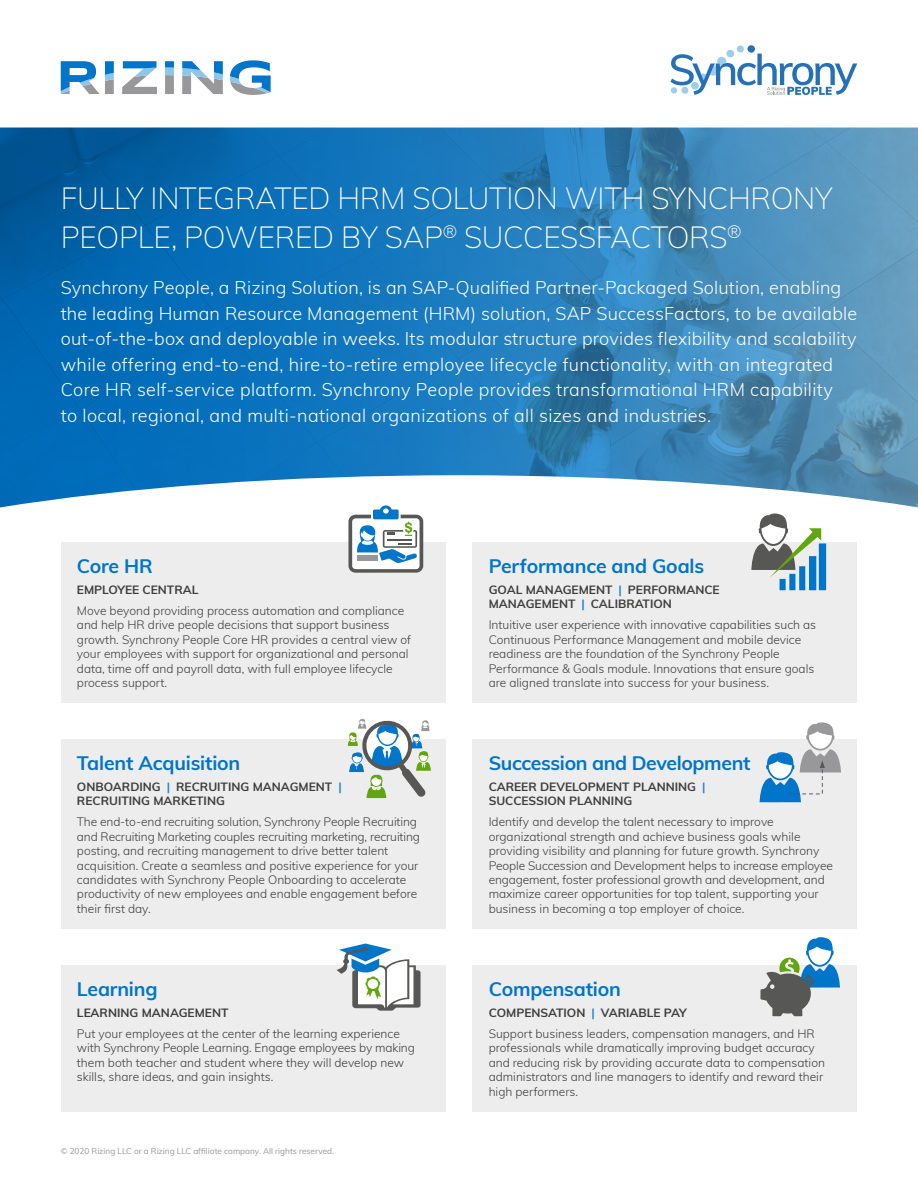
<style>
.page{position:relative;width:918px;height:1188px;background:#fff}
.page>*{position:absolute;margin:0;border:0;box-sizing:border-box;transform-origin:0 0}
.t1{font:200 30px/39.6px "Muli";letter-spacing:-.01em;color:#fff}
.t2{font:700 19.5px "Muli";letter-spacing:-.01em;color:#0075c9}
.t3{font:300 18px/25.5px "Muli";letter-spacing:.01em;color:#fff}
.t4{font:300 12px/14.4px "Muli";color:#3c3c3b}
.t5{font:700 12px/14.4px "Muli";color:#3c3c3b}
.t6{font:8.25px "Muli";color:#98989a}
.s1{color:#1a83ce}
.s2{font-weight:700}
.s3{font-weight:700;color:#1a83ce}
</style>
<div class="page">
<img style="left:0;top:128px;width:918px;height:379px">
<svg style="left:122px;top:61px;width:35px;height:33px"></svg>
<svg style="left:165px;top:61px;width:9px;height:33px"></svg>
<svg style="left:182px;top:61px;width:41px;height:33px"></svg>
<svg style="left:230px;top:60px;width:41px;height:35px"></svg>
<svg style="left:61px;top:61px;width:53px;height:33px"></svg>
<svg style="left:671px;top:45px;width:186px;height:50px"></svg>
<div style="left:61px;top:542px;width:385px;height:161px;background:#ededee"></div>
<div style="left:472px;top:542px;width:385px;height:161px;background:#ededee"></div>
<div style="left:61px;top:739px;width:385px;height:190px;background:#ededee"></div>
<div style="left:472px;top:965px;width:385px;height:147px;background:#ededee"></div>
<div style="left:61px;top:965px;width:385px;height:147px;background:#ededee"></div>
<div style="left:472px;top:739px;width:385px;height:190px;background:#ededee"></div>
<svg style="left:348px;top:504px;width:75px;height:69px"></svg>
<svg style="left:751px;top:513px;width:75px;height:77px"></svg>
<svg style="left:760px;top:722px;width:81px;height:80px"></svg>
<svg style="left:337px;top:944px;width:84px;height:67px"></svg>
<svg style="left:760px;top:937px;width:80px;height:79px"></svg>
<svg style="left:348px;top:719px;width:83px;height:79px"></svg>
<h1 class="t1" style="left:61px;top:177px;width:773px">FULLY INTEGRATED HRM SOLUTION WITH SYNCHRONY<br>PEOPLE, POWERED BY SAP<sup>®</sup> SUCCESSFACTORS<sup>®</sup></h1>
<p class="t3" style="left:61px;top:274px;width:798px">Synchrony People, a Rizing Solution, is an SAP-Qualified Partner-Packaged Solution, enabling the leading Human Resource Management (HRM) solution, SAP SuccessFactors, to be available out-of-the-box and deployable in weeks. Its modular structure provides flexibility and scalability while offering end-to-end, hire-to-retire employee lifecycle functionality, with an integrated Core HR self-service platform. Synchrony People provides transformational HRM capability<br>to local, regional, and multi-national organizations of all sizes and industries.</p>
<h2 class="t2" style="left:77px;top:551px;width:77px">Core HR</h2>
<p class="t5" style="left:77px;top:582px;width:123px">EMPLOYEE CENTRAL</p>
<p class="t4" style="left:77px;top:603px;width:336px">Move beyond providing process automation and compliance and help HR drive people decisions that support business growth. Synchrony People Core HR provides a central view of your employees with support for organizational and personal data, time off and payroll data, with full employee lifecycle process support.</p>
<h2 class="t2" style="left:77px;top:748px;width:165px">Talent Acquisition</h2>
<p class="t5" style="left:77px;top:779px;width:266px">ONBOARDING <span class="s1">|</span> RECRUITING MANAGMENT <span class="s1">|<br></span>RECRUITING MARKETING</p>
<p class="t4" style="left:77px;top:814px;width:345px">The end-to-end recruiting solution, Synchrony People Recruiting and Recruiting Marketing couples recruiting marketing, recruiting posting, and recruiting management to drive better talent acquisition. Create a seamless and positive experience for your candidates with Synchrony People Onboarding to accelerate productivity of new employees and enable engagement before their first day.</p>
<h2 class="t2" style="left:77px;top:974px;width:82px">Learning</h2>
<p class="t5" style="left:77px;top:1005px;width:153px">LEARNING MANAGEMENT</p>
<p class="t4" style="left:77px;top:1026px;width:340px">Put your employees at the center of the learning experience with Synchrony People Learning. Engage employees by making them both teacher and student where they will develop new skills, share ideas, and gain insights.</p>
<p class="t6" style="left:61px;top:1145px;width:275px">© 2020 Rizing LLC or a Rizing LLC affiliate company. All rights reserved.</p>
<h2 class="t2" style="left:489px;top:551px;width:217px">Performance and Goals</h2>
<p class="t5" style="left:489px;top:582px;width:233px">GOAL MANAGEMENT <span class="s1">|</span> PERFORMANCE<br>MANAGEMENT <span class="s1">|</span> CALIBRATION</p>
<p class="t4" style="left:489px;top:617px;width:329px">Intuitive user experience with innovative capabilities such as Continuous Performance Management and mobile device readiness are the foundation of the Synchrony People Performance &amp; Goals module. Innovations that ensure goals are aligned translate into success for your business.</p>
<h2 class="t2" style="left:489px;top:748px;width:263px">Succession and Development</h2>
<p class="t5" style="left:489px;top:779px;width:218px">CAREER DEVELOPMENT PLANNING <span class="s1">|<br></span>SUCCESSION PLANNING</p>
<p class="t4" style="left:489px;top:814px;width:346px">Identify and develop the talent necessary to improve organizational strength and achieve business goals while providing visibility and planning for future growth. Synchrony People Succession and Development helps to increase employee engagement, foster professional growth and development, and maximize career opportunities for top talent, supporting your business in becoming a top employer of choice.</p>
<h2 class="t2" style="left:489px;top:974px;width:134px">Compensation</h2>
<p class="t4" style="left:489px;top:1001px;width:328px;line-height:21.1px"><span class="s2">COMPENSATION</span> <span class="s3">|</span> <span class="s2">VARIABLE PAY<br></span>Support business leaders, compensation managers, and HR</p>
<p class="t4" style="left:489px;top:1040px;width:338px">professionals while dramatically improving budget accuracy and reducing risk by providing accurate data to compensation administrators and line managers to identify and reward their high performers.</p>
</div>
